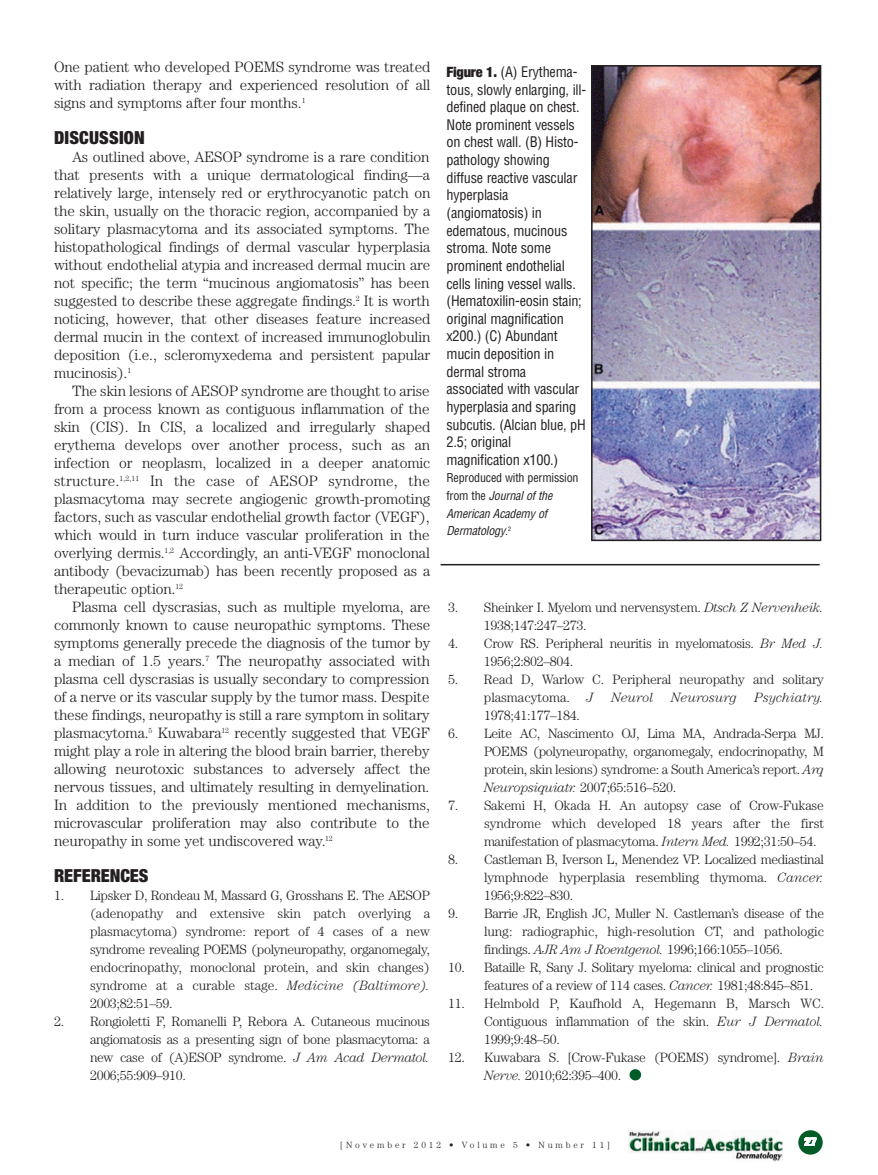
<style>
.page{position:relative;width:878px;height:1175px;background:#fff}
.page>*{position:absolute;margin:0;border:0;box-sizing:border-box;transform-origin:0 0}
.t1{font:900 condensed 18px "Helvetica Neue LT Std";letter-spacing:.005em;color:#231f20}
.t2{font:300 15px/18px "Century Std";letter-spacing:-.01em;color:#231f20;text-align:justify}
.t3{font:condensed 14.25px/17.7px "Helvetica";letter-spacing:-.015em;color:#231f20}
.t4{font:300 13.5px/18px "Century Std";letter-spacing:-.025em;color:#231f20;text-align:justify}
.t5{font:italic 300 13.5px "Century Std";letter-spacing:-.005em;color:#231f20}
.t6{font:italic condensed 12px/17.7px "Helvetica";letter-spacing:-.015em;color:#231f20}
.t7{font:900 condensed 12px "Helvetica Neue LT Std";color:#fff}
.t8{font:300 9px "Century Std";letter-spacing:.31em;color:#231f20}
.s1{font-style:italic}
.s2{font-family:"Helvetica Neue LT Std";font-weight:900}
.s3{font-style:normal}
</style>
<div class="page">
<div style="left:798px;top:1130px;width:24px;height:24px;background:#005d28;border-radius:50%"></div>
<img style="left:628px;top:1130px;width:154px;height:31px">
<div style="left:629px;top:1069px;width:12px;height:11px;background:#005d28;border-radius:50%"></div>
<img style="left:594px;top:68px;width:224px;height:470px">
<div style="left:591px;top:65px;width:230px;height:476px;border:2px solid #231f20"></div>
<hr style="left:440px;top:564px;width:379px;height:1px;background:#231f20">
<p class="t2" style="left:54px;top:59px;width:378px">One patient who developed POEMS syndrome was treated with radiation therapy and experienced resolution of all signs and symptoms after four months.<sup>1</sup></p>
<p class="t1" style="left:54px;top:131px;width:92px">DISCUSSION</p>
<p class="t2" style="left:54px;top:149px;width:378px;text-indent:18px">As outlined above, AESOP syndrome is a rare condition that presents with a unique dermatological finding—a relatively large, intensely red or erythrocyanotic patch on the skin, usually on the thoracic region, accompanied by a solitary plasmacytoma and its associated symptoms. The histopathological findings of dermal vascular hyperplasia without endothelial atypia and increased dermal mucin are not specific; the term “mucinous angiomatosis” has been suggested to describe these aggregate findings.<sup>2</sup> It is worth noticing, however, that other diseases feature increased dermal mucin in the context of increased immunoglobulin deposition (i.e., scleromyxedema and persistent papular mucinosis).<sup>1</sup></p>
<p class="t2" style="left:54px;top:383px;width:378px;text-indent:18px">The skin lesions of AESOP syndrome are thought to arise from a process known as contiguous inflammation of the skin (CIS). In CIS, a localized and irregularly shaped erythema develops over another process, such as an infection or neoplasm, localized in a deeper anatomic structure.<sup>1,2,11</sup> In the case of AESOP syndrome, the plasmacytoma may secrete angiogenic growth-promoting factors, such as vascular endothelial growth factor (VEGF), which would in turn induce vascular proliferation in the overlying dermis.<sup>1,2</sup> Accordingly, an anti-VEGF monoclonal antibody (bevacizumab) has been recently proposed as a therapeutic option.<sup>12</sup></p>
<p class="t2" style="left:54px;top:599px;width:378px;text-indent:18px">Plasma cell dyscrasias, such as multiple myeloma, are commonly known to cause neuropathic symptoms. These symptoms generally precede the diagnosis of the tumor by a median of 1.5 years.<sup>7</sup> The neuropathy associated with plasma cell dyscrasias is usually secondary to compression of a nerve or its vascular supply by the tumor mass. Despite these findings, neuropathy is still a rare symptom in solitary plasmacytoma.<sup>5</sup> Kuwabara<sup>12</sup> recently suggested that VEGF might play a role in altering the blood brain barrier, thereby allowing neurotoxic substances to adversely affect the nervous tissues, and ultimately resulting in demyelination.<br>In addition to the previously mentioned mechanisms, microvascular proliferation may also contribute to the neuropathy in some yet undiscovered way.<sup>12</sup></p>
<p class="t1" style="left:54px;top:869px;width:96px">REFERENCES</p>
<p class="t4" style="left:90px;top:888px;width:342px;text-indent:-36px">1. Lipsker D, Rondeau M, Massard G, Grosshans E. The AESOP (adenopathy and extensive skin patch overlying a plasmacytoma) syndrome: report of 4 cases of a new syndrome revealing POEMS (polyneuropathy, organomegaly, endocrinopathy, monoclonal protein, and skin changes) syndrome at a curable stage. <span class="s1">Medicine (Baltimore).<br></span>2003;82:51–59.</p>
<p class="t4" style="left:90px;top:1013px;width:341px;text-indent:-36px">2. Rongioletti F, Romanelli P, Rebora A. Cutaneous mucinous angiomatosis as a presenting sign of bone plasmacytoma: a new case of (A)ESOP syndrome. <span class="s1">J Am Acad Dermatol.<br></span>2006;55:909–910.</p>
<p class="t3" style="left:446px;top:63px;width:141px"><span class="s2">Figure 1.</span> (A) Erythema&shy;tous, slowly enlarging, ill&shy;defined plaque on chest.<br>Note prominent vessels on chest wall. (B) Histo&shy;pathology showing diffuse reactive vascular hyperplasia (angiomatosis) in edematous, mucinous stroma. Note some prominent endothelial cells lining vessel walls. (Hematoxilin-eosin stain; original magnification x200.) (C) Abundant mucin deposition in dermal stroma associated with vascular hyperplasia and sparing subcutis. (Alcian blue, pH<br>2.5; original magnification x100.)</p>
<p class="t6" style="left:446px;top:469px;width:134px"><span class="s3">Reproduced with permission from the</span> Journal of the<br>American Academy of<br>Dermatology<span class="s3">.</span><sup>2</sup></p>
<p class="t4" style="left:484px;top:599px;width:341px;text-indent:-36px">3. Sheinker I. Myelom und nervensystem. <span class="s1">Dtsch Z Nervenheik.<br></span>1938;147:247–273.</p>
<p class="t4" style="left:484px;top:635px;width:341px;text-indent:-36px">4. Crow RS. Peripheral neuritis in myelomatosis. <span class="s1">Br Med J.<br></span>1956;2:802–804.</p>
<p class="t4" style="left:484px;top:671px;width:341px;text-indent:-36px">5. Read D, Warlow C. Peripheral neuropathy and solitary plasmacytoma. <span class="s1">J</span></p>
<p class="t5" style="left:611px;top:693px;width:43px">Neurol</p>
<p class="t5" style="left:671px;top:693px;width:67px">Neurosurg</p>
<p class="t5" style="left:754px;top:693px;width:71px">Psychiatry.</p>
<p class="t4" style="left:484px;top:707px;width:98px">1978;41:177–184.</p>
<p class="t4" style="left:484px;top:725px;width:341px;text-indent:-36px">6. Leite AC, Nascimento OJ, Lima MA, Andrada-Serpa MJ.<br>POEMS (polyneuropathy, organomegaly, endocrinopathy, M protein, skin lesions) syndrome: a South America’s report. <span class="s1">Arq Neuropsiquiatr.</span> 2007;65:516–520.</p>
<p class="t4" style="left:484px;top:797px;width:341px;text-indent:-36px">7. Sakemi H, Okada H. An autopsy case of Crow-Fukase syndrome which developed 18 years after the first manifestation of plasmacytoma. <span class="s1">Intern Med.</span> 1992;31:50–54.</p>
<p class="t4" style="left:484px;top:851px;width:341px;text-indent:-36px">8. Castleman B, Iverson L, Menendez VP. Localized mediastinal lymphnode hyperplasia resembling thymoma. <span class="s1">Cancer.<br></span>1956;9:822–830.</p>
<p class="t4" style="left:484px;top:905px;width:341px;text-indent:-36px">9. Barrie JR, English JC, Muller N. Castleman’s disease of the lung: radiographic, high-resolution CT, and pathologic findings. <span class="s1">AJR Am J Roentgenol.</span> 1996;166:1055–1056.</p>
<p class="t4" style="left:484px;top:959px;width:341px;text-indent:-36px">10. Bataille R, Sany J. Solitary myeloma: clinical and prognostic features of a review of 114 cases. <span class="s1">Cancer.</span> 1981;48:845–851.</p>
<p class="t4" style="left:484px;top:995px;width:342px;text-indent:-36px">11. Helmbold P, Kaufhold A, Hegemann B, Marsch WC.<br>Contiguous inflammation of the skin. <span class="s1">Eur J Dermatol.<br></span>1999;9:48–50.</p>
<p class="t4" style="left:484px;top:1049px;width:341px;text-indent:-36px">12. Kuwabara S. [Crow-Fukase (POEMS) syndrome]. <span class="s1">Brain<br>Nerve.</span> 2010;62:395–400.</p>
<p class="t8" style="left:340px;top:1141px;width:271px">[November 2012 • Volume 5 • Number 11]</p>
<p class="t7" style="left:804px;top:1137px;width:14px">27</p>
</div>
